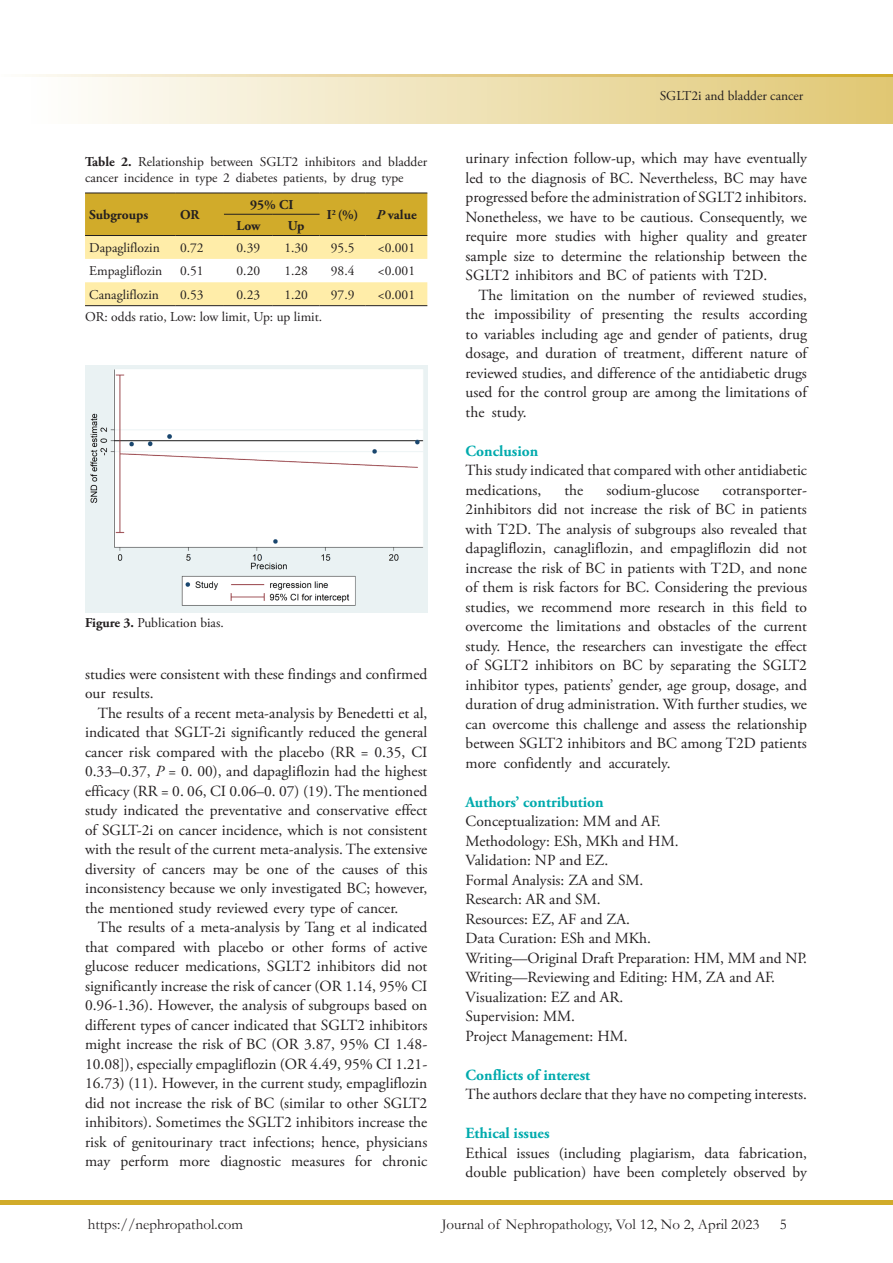
<style>
.page{position:relative;width:893px;height:1263px;background:#fff}
.page>*{position:absolute;margin:0;border:0;box-sizing:border-box;transform-origin:0 0}
.t1{font:15.45px/19.5px "Adobe Garamond Pro";color:#231f20;text-align:justify}
.Body_Text{font:700 15.45px "Adobe Garamond Pro";color:#00aaad}
.t2{font:15px "Garamond";color:#231f20}
.t3{font:13.5px/16.5px "Adobe Garamond Pro";color:#231f20}
.t4{font:700 13.5px "Adobe Garamond Pro";color:#231f20}
.s1{font-weight:700}
.s2{font-style:italic}
</style>
<div class="page">
<hr style="left:0;top:1200px;width:893px;height:4px;background:#d1ab2a">
<div style="left:0;top:77px;width:893px;height:46px;background:linear-gradient(to right,#fff,#e0c773)"></div>
<svg style="left:32px;top:75px;width:861px;height:2px;background:#e5cf8b"></svg>
<svg style="left:85px;top:194px;width:342px;height:111px"></svg>
<hr style="left:85px;top:193px;width:91px;height:1px;background:#231f20">
<hr style="left:176px;top:193px;width:48px;height:1px;background:#231f20">
<hr style="left:224px;top:193px;width:49px;height:1px;background:#231f20">
<hr style="left:273px;top:193px;width:47px;height:1px;background:#231f20">
<hr style="left:320px;top:193px;width:46px;height:1px;background:#231f20">
<hr style="left:366px;top:193px;width:61px;height:1px;background:#231f20">
<hr style="left:224px;top:214px;width:49px;height:1px;background:#231f20">
<hr style="left:273px;top:214px;width:47px;height:1px;background:#231f20">
<hr style="left:85px;top:235px;width:91px;height:1px;background:#231f20">
<hr style="left:176px;top:235px;width:48px;height:1px;background:#231f20">
<hr style="left:224px;top:235px;width:49px;height:1px;background:#231f20">
<hr style="left:273px;top:235px;width:47px;height:1px;background:#231f20">
<hr style="left:320px;top:235px;width:46px;height:1px;background:#231f20">
<hr style="left:366px;top:235px;width:61px;height:1px;background:#231f20">
<hr style="left:85px;top:305px;width:91px;height:1px;background:#231f20">
<hr style="left:176px;top:305px;width:48px;height:1px;background:#231f20">
<hr style="left:224px;top:305px;width:49px;height:1px;background:#231f20">
<hr style="left:273px;top:305px;width:47px;height:1px;background:#231f20">
<hr style="left:320px;top:305px;width:46px;height:1px;background:#231f20">
<hr style="left:366px;top:305px;width:61px;height:1px;background:#231f20">
<img style="left:85px;top:365px;width:342px;height:247px">
<p class="t3" style="left:85px;top:154px;width:344px"><span class="s1">Table 2.</span> Relationship between SGLT2 inhibitors and bladder cancer incidence in type 2 diabetes patients, by drug type</p>
<p class="t4" style="left:89px;top:207px;width:60px">Subgroups</p>
<p class="t4" style="left:180px;top:207px;width:21px">OR</p>
<p class="t4" style="left:250px;top:196px;width:45px">95% CI</p>
<p class="t4" style="left:327px;top:207px;width:33px">I<sup>2</sup> (%)</p>
<p class="t4" style="left:376px;top:207px;width:42px"><span class="s2">P</span> value</p>
<p class="t4" style="left:236px;top:218px;width:25px">Low</p>
<p class="t4" style="left:288px;top:218px;width:18px">Up</p>
<p class="t3" style="left:89px;top:240px;width:72px">Dapagliflozin</p>
<p class="t3" style="left:180px;top:240px;width:25px">0.72</p>
<p class="t3" style="left:237px;top:240px;width:25px">0.39</p>
<p class="t3" style="left:284px;top:240px;width:25px">1.30</p>
<p class="t3" style="left:331px;top:240px;width:25px">95.5</p>
<p class="t3" style="left:378px;top:240px;width:39px">&lt;0.001</p>
<p class="t3" style="left:89px;top:263px;width:75px">Empagliflozin</p>
<p class="t3" style="left:180px;top:263px;width:25px">0.51</p>
<p class="t3" style="left:237px;top:263px;width:25px">0.20</p>
<p class="t3" style="left:284px;top:263px;width:25px">1.28</p>
<p class="t3" style="left:331px;top:263px;width:25px">98.4</p>
<p class="t3" style="left:378px;top:263px;width:39px">&lt;0.001</p>
<p class="t3" style="left:89px;top:287px;width:71px">Canagliflozin</p>
<p class="t3" style="left:180px;top:287px;width:25px">0.53</p>
<p class="t3" style="left:237px;top:287px;width:25px">0.23</p>
<p class="t3" style="left:284px;top:287px;width:25px">1.20</p>
<p class="t3" style="left:331px;top:287px;width:25px">97.9</p>
<p class="t3" style="left:378px;top:287px;width:39px">&lt;0.001</p>
<p class="t3" style="left:85px;top:309px;width:239px">OR: odds ratio, Low: low limit, Up: up limit.</p>
<p class="t3" style="left:85px;top:615px;width:140px"><span class="s1">Figure 3.</span> Publication bias.</p>
<p class="t1" style="left:85px;top:665px;width:344px">studies were consistent with these findings and confirmed our results.</p>
<p class="t1" style="left:85px;top:704px;width:344px;text-indent:13px">The results of a recent meta-analysis by Benedetti et al, indicated that SGLT-2i significantly reduced the general cancer risk compared with the placebo (RR = 0.35, CI 0.33–0.37, <span class="s2">P</span> = 0. 00), and dapagliflozin had the highest efficacy (RR = 0. 06, CI 0.06–0. 07) (19). The mentioned study indicated the preventative and conservative effect of SGLT-2i on cancer incidence, which is not consistent with the result of the current meta-analysis. The extensive diversity of cancers may be one of the causes of this inconsistency because we only investigated BC; however, the mentioned study reviewed every type of cancer.</p>
<p class="t1" style="left:85px;top:918px;width:344px;text-indent:13px">The results of a meta-analysis by Tang et al indicated that compared with placebo or other forms of active glucose reducer medications, SGLT2 inhibitors did not significantly increase the risk of cancer (OR 1.14, 95% CI 0.96-1.36). However, the analysis of subgroups based on different types of cancer indicated that SGLT2 inhibitors might increase the risk of BC (OR 3.87, 95% CI 1.48- 10.08]), especially empagliflozin (OR 4.49, 95% CI 1.21- 16.73) (11). However, in the current study, empagliflozin did not increase the risk of BC (similar to other SGLT2 inhibitors). Sometimes the SGLT2 inhibitors increase the risk of genitourinary tract infections; hence, physicians may perform more diagnostic measures for chronic</p>
<p class="t3" style="left:660px;top:88px;width:145px">SGLT2i and bladder cancer</p>
<p class="t1" style="left:466px;top:149px;width:343px">urinary infection follow-up, which may have eventually led to the diagnosis of BC. Nevertheless, BC may have progressed before the administration of SGLT2 inhibitors.<br>Nonetheless, we have to be cautious. Consequently, we require more studies with higher quality and greater sample size to determine the relationship between the SGLT2 inhibitors and BC of patients with T2D.</p>
<p class="t1" style="left:466px;top:285px;width:343px;text-indent:13px">The limitation on the number of reviewed studies, the impossibility of presenting the results according to variables including age and gender of patients, drug dosage, and duration of treatment, different nature of reviewed studies, and difference of the antidiabetic drugs used for the control group are among the limitations of the study.</p>
<p class="Body_Text" style="left:466px;top:442px;width:74px">Conclusion</p>
<p class="t1" style="left:466px;top:461px;width:343px">This study indicated that compared with other antidiabetic medications,</p>
<p class="t1" style="left:565px;top:480px;width:20px">the</p>
<p class="t1" style="left:607px;top:480px;width:94px">sodium-glucose</p>
<p class="t1" style="left:466px;top:480px;width:343px;text-indent:257px">cotransporter-2inhibitors did not increase the risk of BC in patients with T2D. The analysis of subgroups also revealed that dapagliflozin, canagliflozin, and empagliflozin did not increase the risk of BC in patients with T2D, and none of them is risk factors for BC. Considering the previous studies, we recommend more research in this field to overcome the limitations and obstacles of the current study. Hence, the researchers can investigate the effect of SGLT2 inhibitors on BC by separating the SGLT2 inhibitor types, patients’ gender, age group, dosage, and duration of drug administration. With further studies, we can overcome this challenge and assess the relationship between SGLT2 inhibitors and BC among T2D patients more confidently and accurately.</p>
<p class="Body_Text" style="left:466px;top:793px;width:140px">Authors’ contribution</p>
<p class="t1" style="left:466px;top:812px;width:197px">Conceptualization: MM and AF.</p>
<p class="t1" style="left:466px;top:831px;width:215px">Methodology: ESh, MKh and HM.</p>
<p class="t1" style="left:466px;top:851px;width:144px">Validation: NP and EZ.</p>
<p class="t1" style="left:466px;top:870px;width:179px">Formal Analysis: ZA and SM.</p>
<p class="t1" style="left:466px;top:890px;width:137px">Research: AR and SM.</p>
<p class="t1" style="left:466px;top:909px;width:166px">Resources: EZ, AF and ZA.</p>
<p class="t1" style="left:466px;top:929px;width:187px">Data Curation: ESh and MKh.</p>
<p class="t1" style="left:466px;top:948px;width:343px">Writing—Original Draft Preparation: HM, MM and NP.</p>
<p class="t1" style="left:466px;top:968px;width:311px">Writing—Reviewing and Editing: HM, ZA and AF.</p>
<p class="t1" style="left:466px;top:987px;width:159px">Visualization: EZ and AR.</p>
<p class="t1" style="left:466px;top:1007px;width:111px">Supervision: MM.</p>
<p class="t1" style="left:466px;top:1026px;width:164px">Project Management: HM.</p>
<p class="Body_Text" style="left:466px;top:1066px;width:126px">Conflicts of interest</p>
<p class="t1" style="left:466px;top:1085px;width:343px">The authors declare that they have no competing interests.</p>
<p class="Body_Text" style="left:466px;top:1124px;width:85px">Ethical issues</p>
<p class="t1" style="left:466px;top:1143px;width:343px">Ethical issues (including plagiarism, data fabrication, double publication) have been completely observed by</p>
<p class="t2" style="left:88px;top:1214px;width:157px">https://nephropathol.com</p>
<p class="t2" style="left:442px;top:1214px;width:319px">Journal of Nephropathology, Vol 12, No 2, April 2023</p>
<p class="t2" style="left:780px;top:1214px;width:9px">5</p>
</div>
